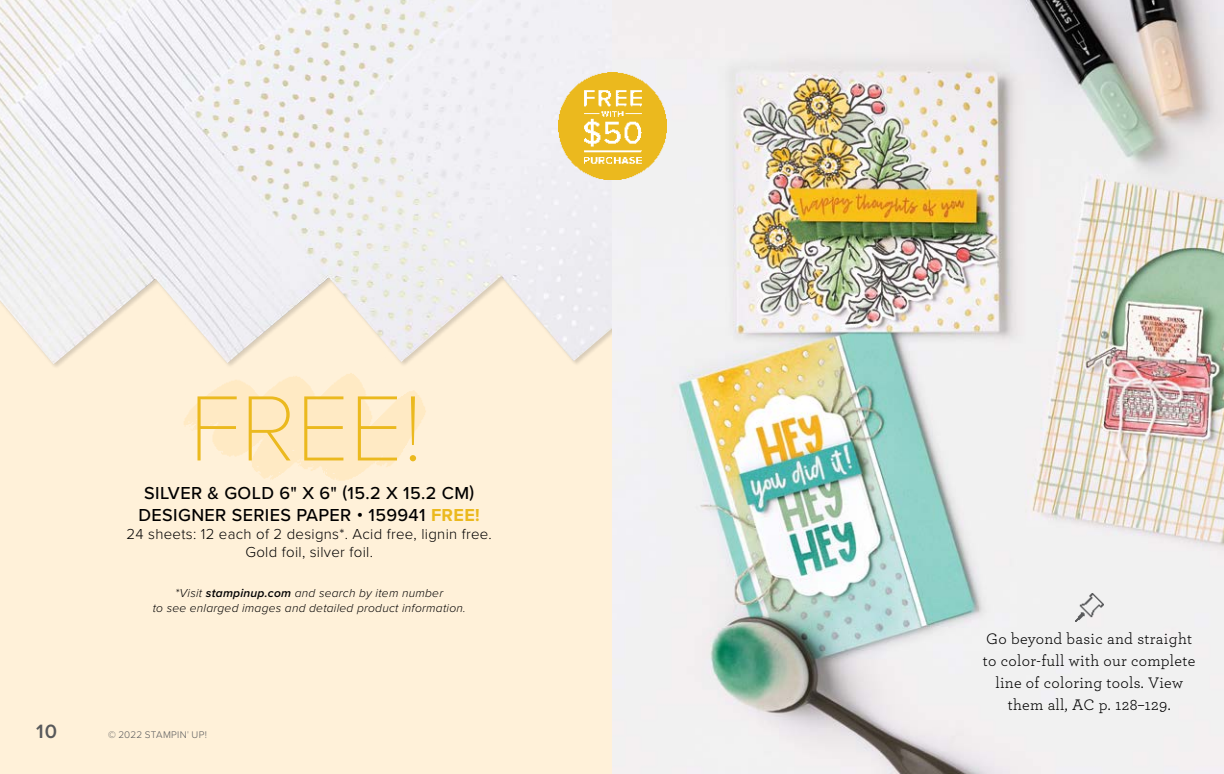
<style>
.page{position:relative;width:1224px;height:774px;background:#fff}
.page>*{position:absolute;margin:0;border:0;box-sizing:border-box;transform-origin:0 0}
.t1{font:100 96px "Proxima Nova T";color:#ebb91e}
.t2{font:600 20px "Proxima Nova";color:#58595b}
.t3{font:500 18px/21.6px "Proxima Nova";letter-spacing:.02em;color:#000;text-align:center}
.t4{font:16px/22px "Archer";letter-spacing:.02em;color:#000;text-align:center}
.t5{font:300 15px/18px "Proxima Nova";letter-spacing:.02em;color:#000;text-align:center}
.t6{font:italic 300 12px/14.4px "Proxima Nova";letter-spacing:.02em;color:#000;text-align:center}
.t7{font:300 10px "Proxima Nova";letter-spacing:.03em;color:#58595b}
.s1{font-weight:700;color:#ebb91e}
.s2{font-weight:600}
.s3{font-family:"Proxima Nova T";font-weight:100}
</style>
<div class="page">
<div style="left:0;top:0;width:616px;height:774px;background:#fff1d9"></div>
<img style="left:0;top:0;width:612px;height:364px">
<img style="left:151px;top:348px;width:302px;height:133px">
<img style="left:612px;top:0;width:612px;height:774px">
<img style="left:1075px;top:594px;width:28px;height:28px">
<img style="left:558px;top:72px;width:108px;height:108px">
<h1 class="t1" style="left:189px;top:357px;width:235px">FREE!</h1>
<p class="t3" style="left:139px;top:482px;width:343px">SILVER &amp; GOLD 6" X 6" (15.2 X 15.2 CM)<br>DESIGNER SERIES PAPER • 159941 <span class="s1">FREE!</span></p>
<p class="t5" style="left:127px;top:524px;width:367px">24 sheets: 12 each of 2 designs*. Acid free, lignin free.<br>Gold foil, silver foil.</p>
<p class="t6" style="left:153px;top:585px;width:315px">*Visit <span class="s2">stampinup.com</span> and search by item number<br>to see enlarged images and detailed product information.</p>
<p class="t2" style="left:36px;top:716px;width:23px">10</p>
<p class="t7" style="left:108px;top:727px;width:101px">© 2022 STAMPIN<span class="s3">'</span> UP!</p>
<p class="t4" style="left:983px;top:627px;width:214px">Go beyond basic and straight to color-full with our complete line of coloring tools. View them all, AC p. 128–129.</p>
</div>
